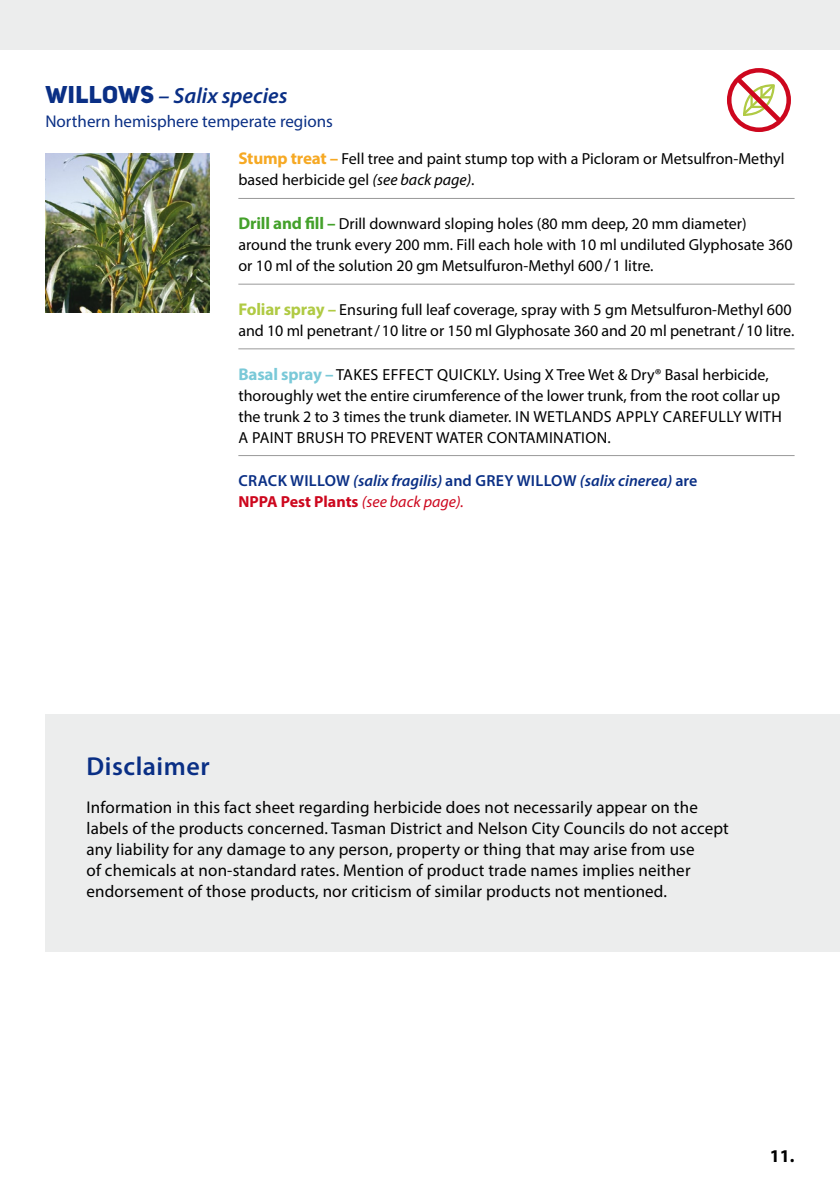
<style>
.page{position:relative;width:840px;height:1191px;background:#fff}
.page>*{position:absolute;margin:0;border:0;box-sizing:border-box;transform-origin:0 0}
.t1{font:600 26px "Myriad Pro";letter-spacing:.02em;color:#0a2f85}
.t2{font:italic 600 22px "Myriad Pro";color:#0a2f85}
.t3{font:700 18px "Myriad Pro";color:#000}
.t4{font:17px/21px "Myriad Pro";letter-spacing:.01em;color:#000}
.t5{font:17px "Myriad Pro";color:#0a2f85}
.t6{font:16px/21px "Myriad Pro";color:#000}
.t7{font:italic 600 16px/21px "Myriad Pro";color:#0a2f85}
.s1{font-family:"Uni Sans Heavy CAPS";font-weight:400;font-style:normal;font-size:24px}
.s2{font-weight:700;font-size:17px;color:#f6a924}
.s3{font-style:italic}
.s4{font-weight:700;font-size:17px;color:#44a12b}
.s5{font-size:18px}
.s6{font-weight:700;font-size:17px;color:#b0ca44}
.s7{font-weight:700;font-size:17px;color:#7ac9d8}
.s8{font-style:normal}
.s9{font-weight:700;font-style:normal;color:#cd071e}
.s10{font-weight:400;color:#cd071e}
</style>
<div class="page">
<div style="left:0;top:0;width:839px;height:50px;background:#eceded"></div>
<img style="left:45px;top:154px;width:165px;height:158px">
<div style="left:726px;top:68px;width:64px;height:64px;border:5px solid #cd071e;border-radius:50%"></div>
<svg style="left:732px;top:74px;width:52px;height:52px"></svg>
<hr style="left:238px;top:198px;width:556px;height:1px;background:#999">
<hr style="left:238px;top:284px;width:556px;height:1px;background:#999">
<hr style="left:238px;top:348px;width:556px;height:1px;background:#999">
<hr style="left:238px;top:455px;width:556px;height:1px;background:#999">
<div style="left:45px;top:714px;width:794px;height:237px;background:#eceded"></div>
<h2 class="t2" style="left:45px;top:82px;width:243px"><span class="s1">WILLOWS</span> – Salix species</h2>
<p class="t5" style="left:45px;top:111px;width:289px">Northern hemisphere temperate regions</p>
<p class="t6" style="left:238px;top:148px;width:547px"><span class="s2">Stump treat –</span> Fell tree and paint stump top with a Picloram or Metsulfron-Methyl based herbicide gel <span class="s3">(see back page)</span>.</p>
<p class="t6" style="left:238px;top:213px;width:555px"><span class="s4">Drill and fill –</span> Drill downward sloping holes (80 mm deep, 20 mm diameter) around the trunk every 200 mm. Fill each hole with 10 ml undiluted Glyphosate 360 or 10 ml of the solution 20 gm Metsulfuron-Methyl 600 <span class="s5">/</span>1 litre.</p>
<p class="t6" style="left:238px;top:299px;width:557px"><span class="s6">Foliar spray –</span> Ensuring full leaf coverage, spray with 5 gm Metsulfuron-Methyl 600 and 10 ml penetrant/10 litre or 150 ml Glyphosate 360 and 20 ml penetrant<span class="s5">/</span> 10 litre.</p>
<p class="t6" style="left:238px;top:363px;width:544px"><span class="s7">Basal spray –</span> TAKES EFFECT QUICKLY. Using X Tree Wet &amp; Dry® Basal herbicide, thoroughly wet the entire cirumference of the lower trunk, from the root collar up the trunk 2 to 3 times the trunk diameter. IN WETLANDS APPLY CAREFULLY WITH A PAINT BRUSH TO PREVENT WATER CONTAMINATION.</p>
<p class="t7" style="left:238px;top:470px;width:460px"><span class="s8">CRACK WILLOW</span> (salix fragilis) <span class="s8">and GREY WILLOW</span> (salix cinerea) <span class="s8">are<br></span><span class="s9">NPPA Pest Plants</span> <span class="s10">(see back page).</span></p>
<h1 class="t1" style="left:86px;top:749px;width:124px">Disclaimer</h1>
<p class="t4" style="left:86px;top:796px;width:643px">Information in this fact sheet regarding herbicide does not necessarily appear on the labels of the products concerned. Tasman District and Nelson City Councils do not accept any liability for any damage to any person, property or thing that may arise from use<br>of chemicals at non-standard rates. Mention of product trade names implies neither endorsement of those products, nor criticism of similar products not mentioned.</p>
<p class="t3" style="left:769px;top:1144px;width:26px">11.</p>
</div>
